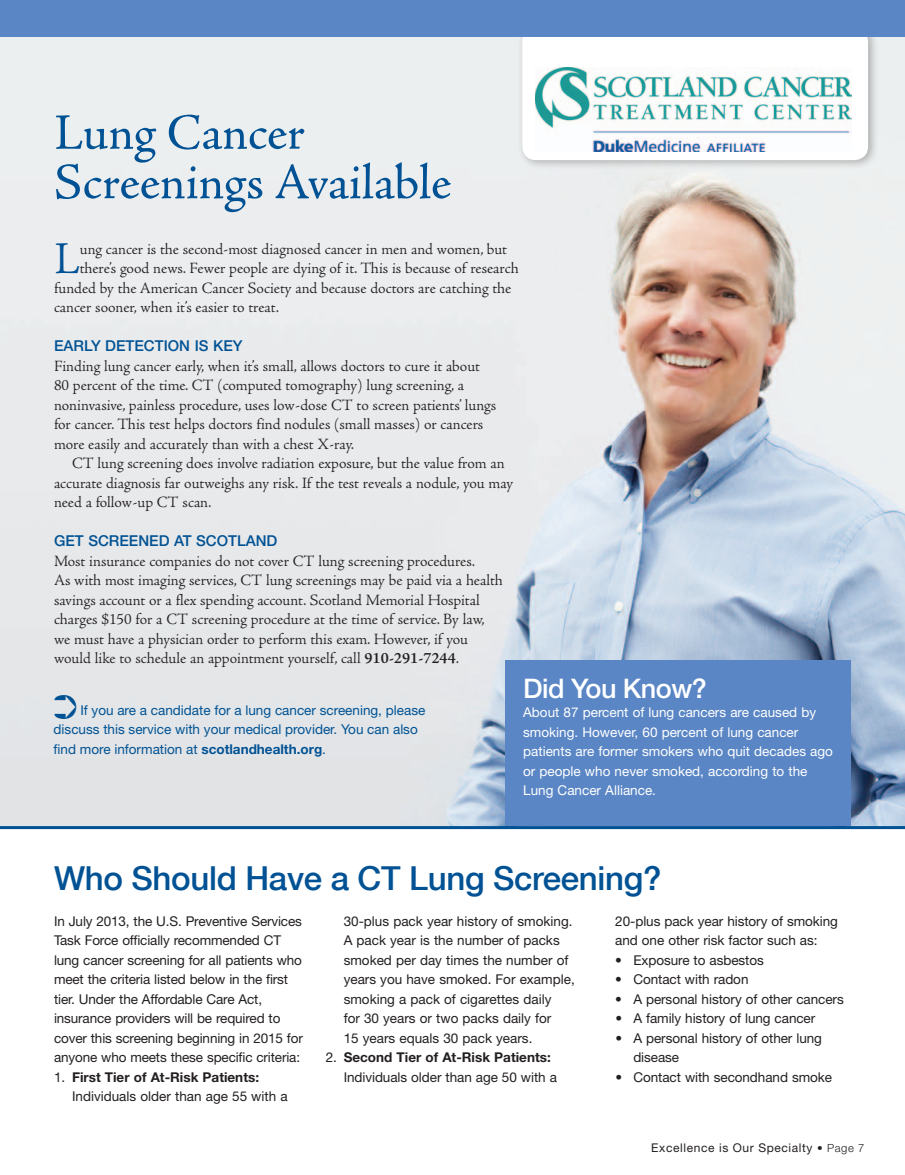
<style>
.page{position:relative;width:905px;height:1175px;background:#fff}
.page>*{position:absolute;margin:0;border:0;box-sizing:border-box;transform-origin:0 0}
.t1{font:51px/49.5px "Adobe Jenson Pro";color:#005294}
.t2{font:300 45.45px "Adobe Jenson Pro";color:#005294}
.t3{font:500 33px "Helvetica Neue";letter-spacing:-.01em;color:#005294}
.t4{font:500 27px "Helvetica Neue LT Std";color:#fff}
.t5{font:300 15.75px/19.5px "Adobe Jenson Pro";letter-spacing:-.005em;color:#231f20}
.t6{font:500 15px "Helvetica Neue LT Std";color:#005294}
.t7{font:13.5px/19.5px "Helvetica Neue LT Std";letter-spacing:-.005em;color:#231f20}
.t8{font:13.5px/19.5px "Helvetica Neue LT Std";color:#fff}
.t9{font:13.5px/19.5px "Helvetica Neue LT Std";color:#005294}
.t10{font:12px "Helvetica Neue LT Std";letter-spacing:.05em;color:#231f20}
.s1{font-weight:600}
.s2{font-weight:700}
.s3{font-weight:300;font-size:11.25px}
</style>
<div class="page">
<img style="left:0;top:37px;width:904px;height:789px">
<div style="left:505px;top:660px;width:345px;height:166px;background:#5a86c5"></div>
<div style="left:517px;top:21px;width:362px;height:149px;background:#231f20;opacity:.33"></div>
<div style="left:522px;top:28px;width:346px;height:132px;background:#fff;border-radius:14px"></div>
<img style="left:535px;top:67px;width:316px;height:84px">
<div style="left:0;top:0;width:904px;height:37px;background:#5a86c5"></div>
<hr style="left:0;top:826px;width:904px;height:3px;background:#005294">
<svg style="left:55px;top:694px;width:21px;height:25px"></svg>
<h1 class="t1" style="left:54px;top:109px;width:398px">Lung Cancer<br>Screenings Available</h1>
<h2 class="t2" style="left:54px;top:233px;width:27px">L</h2>
<p class="t5" style="left:80px;top:239px;width:429px">ung cancer is the second-most diagnosed cancer in men and women, but</p>
<p class="t5" style="left:80px;top:259px;width:440px">there’s good news. Fewer people are dying of it. This is because of research</p>
<p class="t5" style="left:54px;top:278px;width:458px">funded by the American Cancer Society and because doctors are catching the</p>
<p class="t5" style="left:54px;top:298px;width:226px">cancer sooner, when it’s easier to treat.</p>
<p class="t6" style="left:54px;top:337px;width:190px">EARLY DETECTION IS KEY</p>
<p class="t5" style="left:54px;top:356px;width:444px">Finding lung cancer early, when it’s small, allows doctors to cure it about 80 percent of the time. CT (computed tomography) lung screening, a noninvasive, painless procedure, uses low-dose CT to screen patients’ lungs for cancer. This test helps doctors find nodules (small masses) or cancers more easily and accurately than with a chest X-ray.</p>
<p class="t5" style="left:54px;top:454px;width:460px;text-indent:18px">CT lung screening does involve radiation exposure, but the value from an accurate diagnosis far outweighs any risk. If the test reveals a nodule, you may need a follow-up CT scan.</p>
<p class="t6" style="left:54px;top:532px;width:225px">GET SCREENED AT SCOTLAND</p>
<p class="t5" style="left:54px;top:551px;width:450px">Most insurance companies do not cover CT lung screening procedures.<br>As with most imaging services, CT lung screenings may be paid via a health savings account or a flex spending account. Scotland Memorial Hospital charges $150 for a CT screening procedure at the time of service. By law, we must have a physician order to perform this exam. However, if you would like to schedule an appointment yourself, call <span class="s1">910-291-7244</span>.</p>
<p class="t9" style="left:54px;top:700px;width:373px;text-indent:27px">If you are a candidate for a lung cancer screening, please discuss this service with your medical provider. You can also find more information at <span class="s2">scotlandhealth.org</span>.</p>
<h3 class="t4" style="left:523px;top:672px;width:185px">DID YOU KNOW?</h3>
<p class="t8" style="left:523px;top:702px;width:311px">About 87 percent of lung cancers are caused by smoking. However, 60 percent of lung cancer patients are former smokers who quit decades ago or people who never smoked, according to the Lung Cancer Alliance.</p>
<h3 class="t3" style="left:54px;top:851px;width:609px">Who Should Have a CT Lung Screening?</h3>
<p class="t7" style="left:54px;top:911px;width:250px">In July 2013, the U.S. Preventive Services Task Force officially recommended CT lung cancer screening for all patients who meet the criteria listed below in the first tier. Under the Affordable Care Act, insurance providers will be required to cover this screening beginning in 2015 for anyone who meets these specific criteria:</p>
<p class="t7" style="left:72px;top:1067px;width:217px;text-indent:-18px">1. <span class="s2">First Tier of At-Risk Patients:<br></span>Individuals older than age 55 with a</p>
<p class="t7" style="left:615px;top:911px;width:224px">20-plus pack year history of smoking and one other risk factor such as:</p>
<p class="t7" style="left:615px;top:950px;width:150px">• Exposure to asbestos</p>
<p class="t7" style="left:615px;top:969px;width:135px">• Contact with radon</p>
<p class="t7" style="left:615px;top:989px;width:230px">• A personal history of other cancers</p>
<p class="t7" style="left:615px;top:1008px;width:201px">• A family history of lung cancer</p>
<p class="t7" style="left:633px;top:1028px;width:190px;text-indent:-18px">• A personal history of other lung disease</p>
<p class="t7" style="left:615px;top:1067px;width:218px">• Contact with secondhand smoke</p>
<p class="t7" style="left:343px;top:911px;width:232px">30-plus pack year history of smoking.<br>A pack year is the number of packs smoked per day times the number of years you have smoked. For example, smoking a pack of cigarettes daily<br>for 30 years or two packs daily for<br>15 years equals 30 pack years.</p>
<p class="t7" style="left:343px;top:1047px;width:215px;text-indent:-18px">2. <span class="s2">Second Tier of At-Risk Patients:<br></span>Individuals older than age 50 with a</p>
<p class="t10" style="left:651px;top:1140px;width:215px">Excellence is Our Specialty <span class="s3">• Page 7</span></p>
</div>
